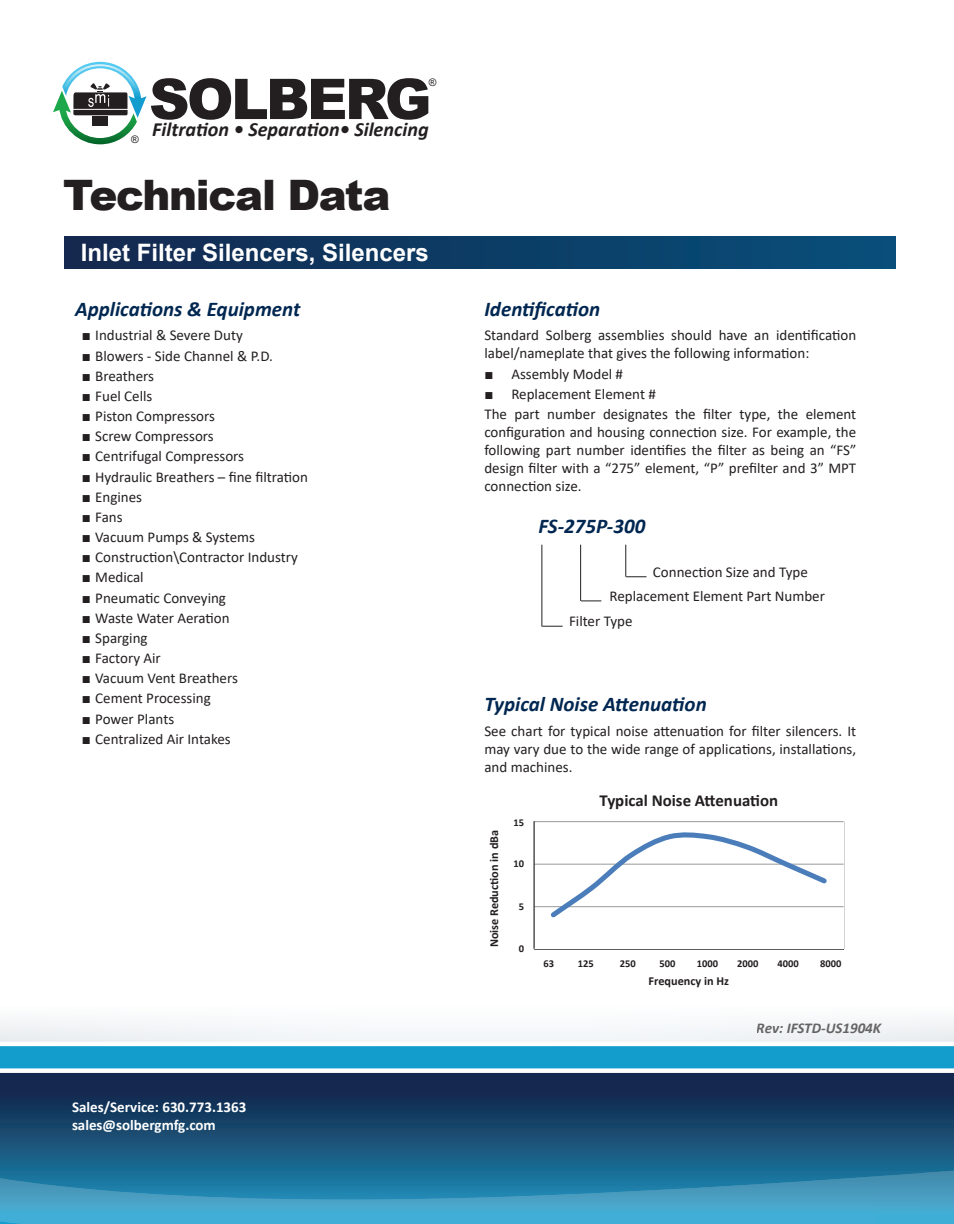
<style>
.page{position:relative;width:954px;height:1224px;background:#fff}
.page>*{position:absolute;margin:0;border:0;box-sizing:border-box;transform-origin:0 0}
.t1{font:900 56.1px "Arial";letter-spacing:-.045em;color:#231f20}
.t2{font:900 42px "Arial";letter-spacing:-.03em;color:#231f20}
.Section_Headline__on{font:700 24px "Arial";color:#fff}
.Section_Title{font:italic 700 21px "Calibri";color:#002751}
.t3{font:italic 700 20.1px "Calibri";color:#231f20}
.Bullets{font:700 16.8px "Calibri";color:#231f20}
.Bullets-2{font:15px/18px "Calibri";color:#231f20;text-align:justify}
.Section_Title-2{font:15px "Calibri";color:#231f20}
.fineprint{font:700 15px "Calibri";color:#fff}
.t4{font:italic 700 15px "Calibri";color:#231f20}
.Bullets-3{font:700 12.3px "Calibri";color:#231f20}
.Bullets-4{font:700 10.5px "Calibri";color:#231f20}
.t5{font:10.35px "Arial";color:#231f20}
.s1{font-family:"Arial"}
</style>
<div class="page">
<div style="left:0;top:1049px;width:954px;height:175px;background:#15284f"></div>
<svg style="left:0;top:1104px;width:954px;height:120px;background:#256e94"></svg>
<svg style="left:0;top:1046px;width:954px;height:27px;background:#3badd5"></svg>
<svg style="left:53px;top:62px;width:94px;height:82px"></svg>
<div style="left:64px;top:236px;width:832px;height:33px;background:linear-gradient(to right,#14284e,#074f7b)"></div>
<hr style="left:542px;top:545px;width:1px;height:82px;background:#231f20">
<hr style="left:625px;top:545px;width:1px;height:32px;background:#231f20">
<hr style="left:580px;top:545px;width:1px;height:56px;background:#231f20">
<svg style="left:626px;top:576px;width:20px;height:1px"></svg>
<svg style="left:581px;top:601px;width:20px;height:1px"></svg>
<svg style="left:542px;top:626px;width:21px;height:1px"></svg>
<hr style="left:534px;top:821px;width:310px;height:1px;background:#989a9d">
<hr style="left:534px;top:864px;width:310px;height:1px;background:#989a9d">
<hr style="left:534px;top:906px;width:310px;height:1px;background:#989a9d">
<svg style="left:546px;top:832px;width:285px;height:86px"></svg>
<hr style="left:534px;top:821px;width:1px;height:128px;background:#231f20">
<p class="t5" style="left:131px;top:132px;width:9px">®</p>
<p class="t1" style="left:149px;top:58px;width:284px">SOLBERG</p>
<p class="t3" style="left:152px;top:115px;width:278px">Filtration • Separation• Silencing</p>
<p class="t5" style="left:429px;top:76px;width:9px">®</p>
<p class="t2" style="left:63px;top:165px;width:329px">Technical Data</p>
<p class="Section_Headline__on" style="left:81px;top:236px;width:350px">Inlet Filter Silencers, Silencers</p>
<p class="Section_Title" style="left:75px;top:294px;width:227px">Applications &amp; Equipment</p>
<p class="Bullets-2" style="left:82px;top:326px;width:163px"><span class="s1">■</span> Industrial &amp; Severe Duty</p>
<p class="Bullets-2" style="left:82px;top:346px;width:193px"><span class="s1">■</span> Blowers ‐ Side Channel &amp; P.D.</p>
<p class="Bullets-2" style="left:82px;top:366px;width:74px"><span class="s1">■</span> Breathers</p>
<p class="Bullets-2" style="left:82px;top:387px;width:72px"><span class="s1">■</span> Fuel Cells</p>
<p class="Bullets-2" style="left:82px;top:407px;width:135px"><span class="s1">■</span> Piston Compressors</p>
<p class="Bullets-2" style="left:82px;top:427px;width:134px"><span class="s1">■</span> Screw Compressors</p>
<p class="Bullets-2" style="left:82px;top:447px;width:164px"><span class="s1">■</span> Centrifugal Compressors</p>
<p class="Bullets-2" style="left:82px;top:467px;width:228px"><span class="s1">■</span> Hydraulic Breathers – fine filtration</p>
<p class="Bullets-2" style="left:82px;top:487px;width:62px"><span class="s1">■</span> Engines</p>
<p class="Bullets-2" style="left:82px;top:508px;width:42px"><span class="s1">■</span> Fans</p>
<p class="Bullets-2" style="left:82px;top:528px;width:175px"><span class="s1">■</span> Vacuum Pumps &amp; Systems</p>
<p class="Bullets-2" style="left:82px;top:548px;width:218px"><span class="s1">■</span> Construction\Contractor Industry</p>
<p class="Bullets-2" style="left:82px;top:568px;width:63px"><span class="s1">■</span> Medical</p>
<p class="Bullets-2" style="left:82px;top:588px;width:146px"><span class="s1">■</span> Pneumatic Conveying</p>
<p class="Bullets-2" style="left:82px;top:608px;width:149px"><span class="s1">■</span> Waste Water Aeration</p>
<p class="Bullets-2" style="left:82px;top:629px;width:67px"><span class="s1">■</span> Sparging</p>
<p class="Bullets-2" style="left:82px;top:649px;width:81px"><span class="s1">■</span> Factory Air</p>
<p class="Bullets-2" style="left:82px;top:669px;width:158px"><span class="s1">■</span> Vacuum Vent Breathers</p>
<p class="Bullets-2" style="left:82px;top:689px;width:131px"><span class="s1">■</span> Cement Processing</p>
<p class="Bullets-2" style="left:82px;top:709px;width:94px"><span class="s1">■</span> Power Plants</p>
<p class="Bullets-2" style="left:82px;top:729px;width:151px"><span class="s1">■</span> Centralized Air Intakes</p>
<p class="fineprint" style="left:72px;top:1097px;width:176px">Sales/Service: 630.773.1363</p>
<p class="fineprint" style="left:72px;top:1115px;width:145px">sales@solbergmfg.com</p>
<p class="Section_Title" style="left:484px;top:294px;width:117px">Identification</p>
<p class="Bullets-2" style="left:484px;top:326px;width:373px">Standard Solberg assemblies should have an identification label/nameplate that gives the following information:</p>
<p class="Bullets-2" style="left:484px;top:364px;width:140px"><span class="s1">■</span> Assembly Model #</p>
<p class="Bullets-2" style="left:484px;top:384px;width:173px"><span class="s1">■</span> Replacement Element #</p>
<p class="Bullets-2" style="left:484px;top:405px;width:373px">The part number designates the filter type, the element configuration and housing connection size. For example, the following part number identifies the filter as being an “FS” design filter with a “275” element, “P” prefilter and 3” MPT connection size.</p>
<p class="Section_Title" style="left:538px;top:511px;width:108px">FS-275P-300</p>
<p class="Section_Title-2" style="left:653px;top:562px;width:156px">Connection Size and Type</p>
<p class="Section_Title-2" style="left:610px;top:586px;width:217px">Replacement Element Part Number</p>
<p class="Section_Title-2" style="left:569px;top:611px;width:65px">Filter Type</p>
<p class="Section_Title" style="left:484px;top:690px;width:224px">Typical Noise Attenuation</p>
<p class="Bullets-2" style="left:484px;top:722px;width:373px">See chart for typical noise attenuation for filter silencers. It may vary due to the wide range of applications, installations, and machines.</p>
<p class="Bullets-3" style="left:485px;top:947px;width:119px;rotate:-90deg">Noise Reduction in dBa</p>
<p class="Bullets-4" style="left:514px;top:815px;width:12px">15</p>
<p class="Bullets-4" style="left:514px;top:856px;width:12px">10</p>
<p class="Bullets-4" style="left:519px;top:899px;width:7px">5</p>
<p class="Bullets-4" style="left:519px;top:941px;width:7px">0</p>
<p class="Bullets" style="left:600px;top:789px;width:180px">Typical Noise Attenuation</p>
<p class="Bullets-4" style="left:543px;top:956px;width:12px">63</p>
<p class="Bullets-4" style="left:578px;top:956px;width:17px">125</p>
<p class="Bullets-4" style="left:620px;top:956px;width:17px">250</p>
<p class="Bullets-4" style="left:660px;top:956px;width:17px">500</p>
<p class="Bullets-4" style="left:697px;top:956px;width:23px">1000</p>
<p class="Bullets-4" style="left:737px;top:956px;width:23px">2000</p>
<p class="Bullets-4" style="left:777px;top:956px;width:23px">4000</p>
<p class="Bullets-4" style="left:820px;top:956px;width:23px">8000</p>
<p class="Bullets-3" style="left:649px;top:973px;width:82px">Frequency in Hz</p>
<p class="t4" style="left:757px;top:1018px;width:126px">Rev: IFSTD-US1904K</p>
</div>
